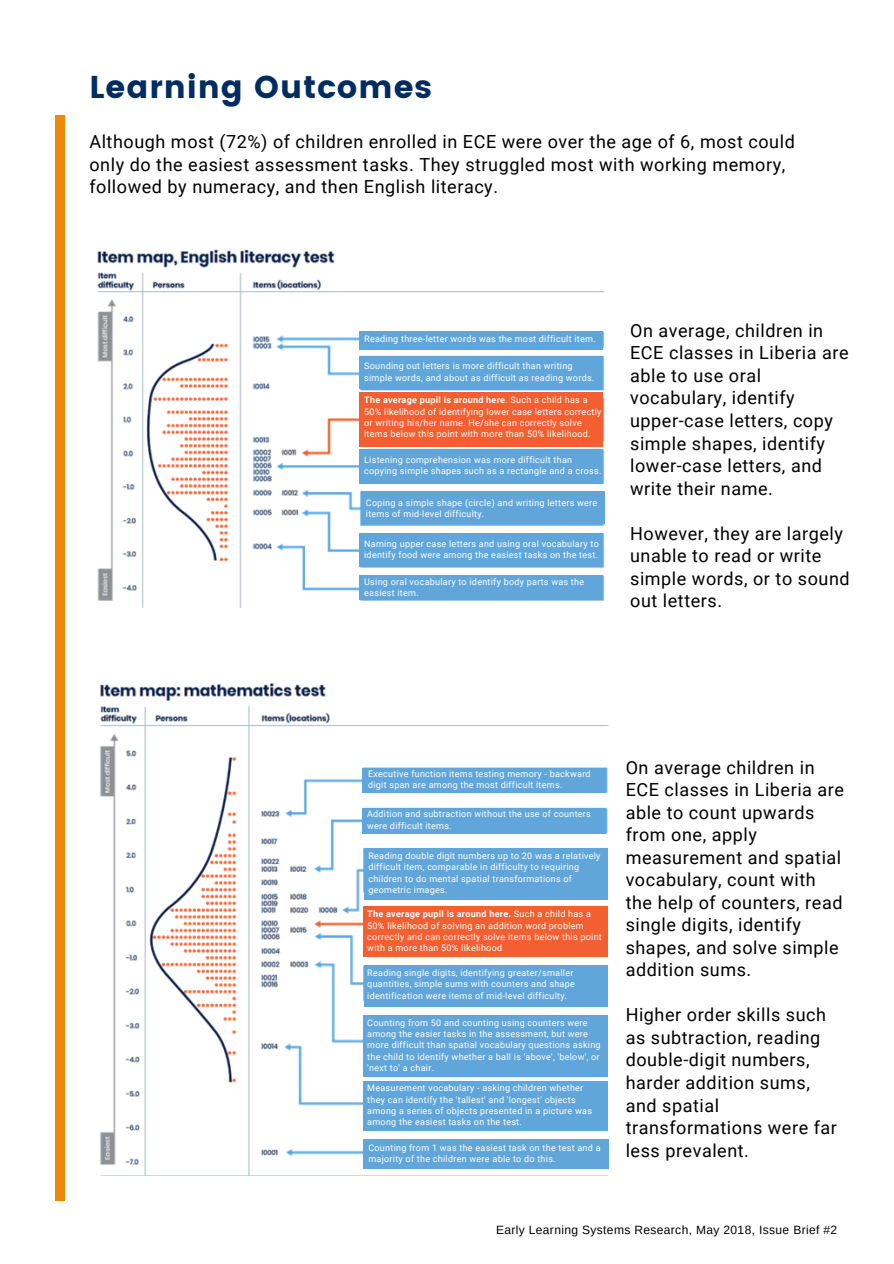
<style>
.page{position:relative;width:894px;height:1264px;background:#fff}
.page>*{position:absolute;margin:0;border:0;box-sizing:border-box;transform-origin:0 0}
.t1{font:31.5px "Poppins";letter-spacing:.03em;color:#002d61}
.t2{font:18px/22.5px "Roboto";letter-spacing:.03em;color:#000}
.t3{font:12px "Arimo";letter-spacing:.03em;color:#000}
.t4{font:9px/11.2px "Roboto";letter-spacing:.03em;color:#fff}
.s1{font-weight:700}
</style>
<div class="page">
<div style="left:56px;top:115px;width:9px;height:1086px;background:#ee8908"></div>
<img style="left:99px;top:683px;width:510px;height:492px">
<img style="left:97px;top:249px;width:508px;height:359px">
<div style="left:359px;top:392px;width:244px;height:54px;background:#f35f30"></div>
<div style="left:359px;top:331px;width:244px;height:18px;background:#61a6da"></div>
<div style="left:359px;top:356px;width:244px;height:33px;background:#61a6da"></div>
<div style="left:359px;top:575px;width:244px;height:24px;background:#61a6da"></div>
<div style="left:361px;top:491px;width:243px;height:33px;background:#61a6da"></div>
<div style="left:359px;top:533px;width:244px;height:34px;background:#61a6da"></div>
<div style="left:359px;top:448px;width:244px;height:35px;background:#61a6da"></div>
<div style="left:363px;top:906px;width:244px;height:51px;background:#f35f30"></div>
<div style="left:363px;top:1139px;width:245px;height:30px;background:#61a6da"></div>
<div style="left:363px;top:1014px;width:244px;height:62px;background:#61a6da"></div>
<div style="left:364px;top:965px;width:243px;height:42px;background:#61a6da"></div>
<div style="left:364px;top:848px;width:243px;height:52px;background:#61a6da"></div>
<div style="left:362px;top:807px;width:243px;height:26px;background:#61a6da"></div>
<div style="left:362px;top:768px;width:243px;height:25px;background:#61a6da"></div>
<div style="left:363px;top:1081px;width:244px;height:49px;background:#61a6da"></div>
<h1 class="t1" style="left:89px;top:69px;width:344px">Learning Outcomes</h1>
<h2 class="t2" style="left:89px;top:131px;width:706px">Although most (72%) of children enrolled in ECE were over the age of 6, most could only do the easiest assessment tasks. They struggled most with working memory, followed by numeracy, and then English literacy.</h2>
<p class="t4" style="left:364px;top:334px;width:233px">Reading three-letter words was the most difficult item.</p>
<p class="t4" style="left:364px;top:361px;width:231px">Sounding out letters is more difficult than writing simple words, and about as difficult as reading words.</p>
<p class="t4" style="left:364px;top:395px;width:239px"><span class="s1">The average pupil is around here</span>. Such a child has a 50% likelihood of identifying lower case letters correctly or writing his/her name. He/she can correctly solve items below this point with more than 50% likelihood.</p>
<p class="t4" style="left:364px;top:454px;width:238px">Listening comprehension was more difficult than copying simple shapes such as a rectangle and a cross.</p>
<p class="t4" style="left:366px;top:497px;width:233px">Coping a simple shape (circle) and writing letters were items of mid-level difficulty.</p>
<p class="t4" style="left:364px;top:538px;width:236px">Naming upper case letters and using oral vocabulary to identify food were among the easiest tasks on the test.</p>
<p class="t4" style="left:364px;top:576px;width:221px">Using oral vocabulary to identify body parts was the easiest item.</p>
<h2 class="t2" style="left:630px;top:319px;width:220px">On average, children in<br>ECE classes in Liberia are able to use oral vocabulary, identify upper-case letters, copy simple shapes, identify lower-case letters, and write their name.</h2>
<h2 class="t2" style="left:630px;top:522px;width:221px">However, they are largely unable to read or write simple words, or to sound out letters.</h2>
<p class="t4" style="left:368px;top:768px;width:224px">Executive function items testing memory - backward digit span are among the most difficult items.</p>
<p class="t4" style="left:367px;top:808px;width:225px">Addition and subtraction without the use of counters were difficult items.</p>
<p class="t4" style="left:368px;top:850px;width:233px">Reading double digit numbers up to 20 was a relatively difficult item, comparable in difficulty to requiring children to do mental spatial transformations of geometric images.</p>
<p class="t4" style="left:367px;top:908px;width:236px"><span class="s1">The average pupil is around here.</span> Such a child has a 50% likelihood of solving an addition word problem correctly and can correctly solve items below this point with a more than 50% likelihood</p>
<p class="t4" style="left:367px;top:967px;width:209px">Reading single digits, identifying greater/smaller quantities, simple sums with counters and shape identification were items of mid-level difficulty.</p>
<p class="t4" style="left:367px;top:1017px;width:235px">Counting from 50 and counting using counters were among the easier tasks in the assessment, but were more difficult than spatial vocabulary questions asking the child to identify whether a ball is 'above', 'below', or 'next to' a chair.</p>
<p class="t4" style="left:367px;top:1082px;width:226px">Measurement vocabulary - asking children whether they can identify the 'tallest' and 'longest' objects among a series of objects presented in a picture was among the easiest tasks on the test.</p>
<p class="t4" style="left:368px;top:1141px;width:234px">Counting from 1 was the easiest task on the test and a majority of the children were able to do this.</p>
<h2 class="t2" style="left:625px;top:756px;width:220px">On average children in<br>ECE classes in Liberia are able to count upwards from one, apply measurement and spatial vocabulary, count with the help of counters, read single digits, identify shapes, and solve simple addition sums.</h2>
<h2 class="t2" style="left:625px;top:1003px;width:213px">Higher order skills such as subtraction, reading double-digit numbers, harder addition sums, and spatial transformations were far less prevalent.</h2>
<h3 class="t3" style="left:496px;top:1223px;width:342px">Early Learning Systems Research, May 2018, Issue Brief #2</h3>
</div>
